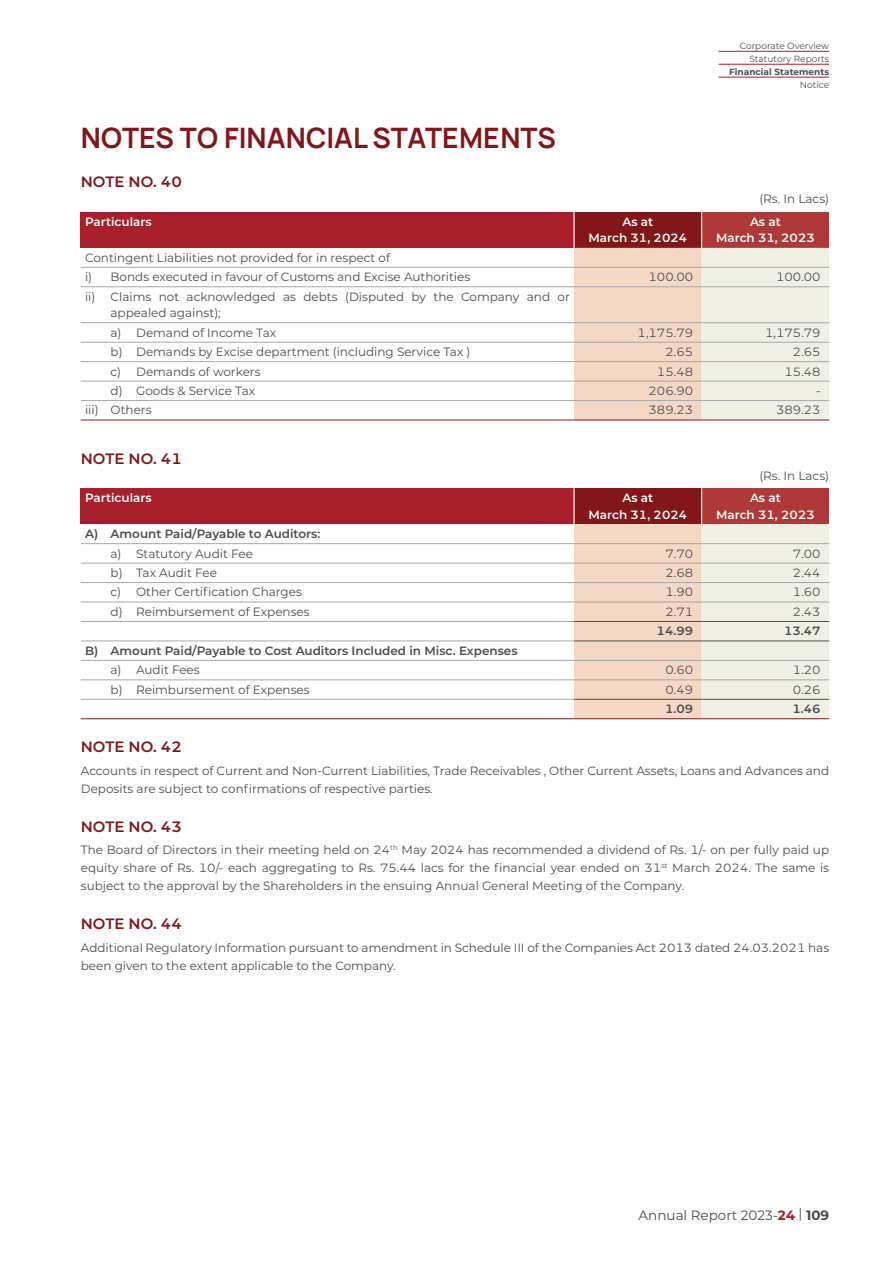
<style>
.page{position:relative;width:893px;height:1263px;background:#fff}
.page>*{position:absolute;margin:0;border:0;box-sizing:border-box;transform-origin:0 0}
.t1{font:700 27px "Manrope";color:#821619}
.t2{font:600 15px "Montserrat";color:#821619}
.t3{font:13.5px "Montserrat";color:#4d4d4f}
.t4{font:12px/18px "Montserrat";color:#4d4d4f}
.t5{font:600 12px "Montserrat";color:#4d4d4f}
.t6{font:600 12px/16.5px "Montserrat";color:#fff;text-align:center}
.t7{font:9px/12.9px "Montserrat";color:#4d4d4f;text-align:right}
.t8{font:700 9px "Montserrat";color:#4d4d4f}
.s1{font-weight:700;color:#a9212a}
.s2{font-weight:700}
</style>
<div class="page">
<hr style="left:719px;top:51px;width:110px;height:1px;background:#a9212a">
<hr style="left:719px;top:64px;width:110px;height:1px;background:#a9212a">
<hr style="left:719px;top:77px;width:110px;height:1px;background:#a9212a">
<div style="left:81px;top:212px;width:493px;height:36px;background:#a7202c"></div>
<div style="left:574px;top:212px;width:128px;height:36px;background:#821619"></div>
<div style="left:702px;top:212px;width:127px;height:36px;background:#ae3938"></div>
<svg style="left:574px;top:248px;width:255px;height:172px;background:#f0e1d2"></svg>
<hr style="left:81px;top:400px;width:493px;height:1px;background:#a7a9ac">
<hr style="left:81px;top:420px;width:493px;height:1px;background:#821619">
<hr style="left:702px;top:400px;width:127px;height:1px;background:#a7a9ac">
<hr style="left:702px;top:420px;width:127px;height:1px;background:#821619">
<hr style="left:574px;top:400px;width:128px;height:1px;background:#a7a9ac">
<hr style="left:574px;top:420px;width:128px;height:1px;background:#821619">
<hr style="left:81px;top:267px;width:493px;height:1px;background:#a7a9ac">
<hr style="left:574px;top:267px;width:128px;height:1px;background:#a7a9ac">
<hr style="left:702px;top:267px;width:127px;height:1px;background:#a7a9ac">
<hr style="left:81px;top:286px;width:493px;height:1px;background:#a7a9ac">
<hr style="left:81px;top:322px;width:493px;height:1px;background:#a7a9ac">
<hr style="left:81px;top:342px;width:493px;height:1px;background:#a7a9ac">
<hr style="left:81px;top:361px;width:493px;height:1px;background:#a7a9ac">
<hr style="left:81px;top:381px;width:493px;height:1px;background:#a7a9ac">
<hr style="left:574px;top:286px;width:128px;height:1px;background:#a7a9ac">
<hr style="left:574px;top:322px;width:128px;height:1px;background:#a7a9ac">
<hr style="left:574px;top:342px;width:128px;height:1px;background:#a7a9ac">
<hr style="left:574px;top:361px;width:128px;height:1px;background:#a7a9ac">
<hr style="left:574px;top:381px;width:128px;height:1px;background:#a7a9ac">
<hr style="left:573px;top:212px;width:2px;height:36px;background:#fff">
<hr style="left:701px;top:212px;width:1px;height:36px;background:#fff">
<hr style="left:702px;top:286px;width:127px;height:1px;background:#a7a9ac">
<hr style="left:702px;top:322px;width:127px;height:1px;background:#a7a9ac">
<hr style="left:702px;top:342px;width:127px;height:1px;background:#a7a9ac">
<hr style="left:702px;top:361px;width:127px;height:1px;background:#a7a9ac">
<hr style="left:702px;top:381px;width:127px;height:1px;background:#a7a9ac">
<div style="left:81px;top:488px;width:493px;height:36px;background:#a7202c"></div>
<div style="left:574px;top:488px;width:128px;height:36px;background:#821619"></div>
<div style="left:702px;top:488px;width:127px;height:36px;background:#ae3938"></div>
<svg style="left:574px;top:524px;width:255px;height:194px;background:#f0e2d3"></svg>
<hr style="left:702px;top:621px;width:127px;height:1px;background:#4d4d4f">
<hr style="left:702px;top:640px;width:127px;height:1px;background:#4d4d4f">
<hr style="left:574px;top:621px;width:128px;height:1px;background:#4d4d4f">
<hr style="left:574px;top:640px;width:128px;height:1px;background:#4d4d4f">
<hr style="left:81px;top:699px;width:493px;height:1px;background:#a7a9ac">
<hr style="left:81px;top:718px;width:493px;height:1px;background:#821619">
<hr style="left:702px;top:699px;width:127px;height:1px;background:#4d4d4f">
<hr style="left:702px;top:718px;width:127px;height:1px;background:#821619">
<hr style="left:574px;top:699px;width:128px;height:1px;background:#4d4d4f">
<hr style="left:574px;top:718px;width:128px;height:1px;background:#821619">
<hr style="left:81px;top:543px;width:493px;height:1px;background:#a7a9ac">
<hr style="left:574px;top:543px;width:128px;height:1px;background:#a7a9ac">
<hr style="left:702px;top:543px;width:127px;height:1px;background:#a7a9ac">
<hr style="left:81px;top:563px;width:493px;height:1px;background:#a7a9ac">
<hr style="left:81px;top:582px;width:493px;height:1px;background:#a7a9ac">
<hr style="left:81px;top:602px;width:493px;height:1px;background:#a7a9ac">
<hr style="left:81px;top:621px;width:493px;height:1px;background:#a7a9ac">
<hr style="left:81px;top:640px;width:493px;height:1px;background:#a7a9ac">
<hr style="left:81px;top:660px;width:493px;height:1px;background:#a7a9ac">
<hr style="left:81px;top:679px;width:493px;height:1px;background:#a7a9ac">
<hr style="left:574px;top:563px;width:128px;height:1px;background:#a7a9ac">
<hr style="left:574px;top:582px;width:128px;height:1px;background:#a7a9ac">
<hr style="left:574px;top:602px;width:128px;height:1px;background:#a7a9ac">
<hr style="left:574px;top:660px;width:128px;height:1px;background:#a7a9ac">
<hr style="left:574px;top:679px;width:128px;height:1px;background:#a7a9ac">
<hr style="left:573px;top:488px;width:2px;height:36px;background:#fff">
<hr style="left:701px;top:488px;width:1px;height:36px;background:#fff">
<hr style="left:702px;top:563px;width:127px;height:1px;background:#a7a9ac">
<hr style="left:702px;top:582px;width:127px;height:1px;background:#a7a9ac">
<hr style="left:702px;top:602px;width:127px;height:1px;background:#a7a9ac">
<hr style="left:702px;top:660px;width:127px;height:1px;background:#a7a9ac">
<hr style="left:702px;top:679px;width:127px;height:1px;background:#a7a9ac">
<h1 class="t1" style="left:81px;top:120px;width:477px">NOTES TO FINANCIAL STATEMENTS</h1>
<p class="t2" style="left:81px;top:171px;width:103px">NOTE NO. 40</p>
<p class="t7" style="left:740px;top:39px;width:91px">Corporate Overview<br>Statutory Reports</p>
<p class="t8" style="left:729px;top:65px;width:101px">Financial Statements</p>
<p class="t7" style="left:800px;top:78px;width:31px">Notice</p>
<p class="t4" style="left:759px;top:190px;width:71px">(Rs. In Lacs)</p>
<p class="t6" style="left:85px;top:213px;width:68px">Particulars</p>
<p class="t6" style="left:588px;top:213px;width:100px">As at<br>March 31, 2024</p>
<p class="t6" style="left:716px;top:213px;width:100px">As at<br>March 31, 2023</p>
<p class="t4" style="left:85px;top:247px;width:387px;line-height:19.5px">Contingent Liabilities not provided for in respect of<br>i) Bonds executed in favour of Customs and Excise Authorities</p>
<p class="t4" style="left:649px;top:268px;width:46px">100.00</p>
<p class="t4" style="left:776px;top:268px;width:46px">100.00</p>
<p class="t4" style="left:111px;top:288px;width:461px;line-height:16.5px;text-indent:-26px">ii) Claims not acknowledged as debts (Disputed by the Company and or appealed against);</p>
<p class="t4" style="left:111px;top:323px;width:167px">a) Demand of Income Tax</p>
<p class="t4" style="left:638px;top:323px;width:57px">1,175.79</p>
<p class="t4" style="left:765px;top:323px;width:57px">1,175.79</p>
<p class="t4" style="left:111px;top:342px;width:361px">b) Demands by Excise department (including Service Tax )</p>
<p class="t4" style="left:665px;top:342px;width:29px">2.65</p>
<p class="t4" style="left:793px;top:342px;width:29px">2.65</p>
<p class="t4" style="left:111px;top:362px;width:151px">c) Demands of workers</p>
<p class="t4" style="left:657px;top:362px;width:38px">15.48</p>
<p class="t4" style="left:784px;top:362px;width:38px">15.48</p>
<p class="t4" style="left:111px;top:381px;width:146px">d) Goods &amp; Service Tax</p>
<p class="t4" style="left:649px;top:381px;width:46px">206.90</p>
<p class="t4" style="left:816px;top:381px;width:6px">-</p>
<p class="t4" style="left:85px;top:401px;width:68px">iii) Others</p>
<p class="t4" style="left:649px;top:401px;width:46px">389.23</p>
<p class="t4" style="left:776px;top:401px;width:46px">389.23</p>
<p class="t2" style="left:81px;top:448px;width:103px">NOTE NO. 41</p>
<p class="t4" style="left:759px;top:466px;width:71px">(Rs. In Lacs)</p>
<p class="t6" style="left:85px;top:489px;width:68px">Particulars</p>
<p class="t6" style="left:588px;top:489px;width:100px">As at<br>March 31, 2024</p>
<p class="t6" style="left:716px;top:489px;width:100px">As at<br>March 31, 2023</p>
<p class="t5" style="left:85px;top:525px;width:237px">A) Amount Paid/Payable to Auditors:</p>
<p class="t4" style="left:111px;top:544px;width:144px">a) Statutory Audit Fee</p>
<p class="t4" style="left:665px;top:544px;width:29px">7.70</p>
<p class="t4" style="left:793px;top:544px;width:29px">7.00</p>
<p class="t4" style="left:111px;top:563px;width:108px">b) Tax Audit Fee</p>
<p class="t4" style="left:665px;top:563px;width:29px">2.68</p>
<p class="t4" style="left:793px;top:563px;width:29px">2.44</p>
<p class="t4" style="left:111px;top:583px;width:193px">c) Other Certification Charges</p>
<p class="t4" style="left:665px;top:583px;width:29px">1.90</p>
<p class="t4" style="left:793px;top:583px;width:29px">1.60</p>
<p class="t4" style="left:111px;top:602px;width:201px">d) Reimbursement of Expenses</p>
<p class="t4" style="left:665px;top:602px;width:29px">2.71</p>
<p class="t4" style="left:793px;top:602px;width:29px">2.43</p>
<p class="t5" style="left:657px;top:623px;width:38px">14.99</p>
<p class="t5" style="left:784px;top:623px;width:38px">13.47</p>
<p class="t5" style="left:85px;top:642px;width:434px">B) Amount Paid/Payable to Cost Auditors Included in Misc. Expenses</p>
<p class="t4" style="left:111px;top:661px;width:91px">a) Audit Fees</p>
<p class="t4" style="left:665px;top:661px;width:29px">0.60</p>
<p class="t4" style="left:793px;top:661px;width:29px">1.20</p>
<p class="t4" style="left:111px;top:680px;width:201px">b) Reimbursement of Expenses</p>
<p class="t4" style="left:665px;top:680px;width:29px">0.49</p>
<p class="t4" style="left:793px;top:680px;width:29px">0.26</p>
<p class="t5" style="left:665px;top:700px;width:30px">1.09</p>
<p class="t5" style="left:793px;top:700px;width:30px">1.46</p>
<p class="t2" style="left:81px;top:736px;width:103px">NOTE NO. 42</p>
<p class="t4" style="left:81px;top:761px;width:750px">Accounts in respect of Current and Non-Current Liabilities, Trade Receivables , Other Current Assets, Loans and Advances and<br>Deposits are subject to confirmations of respective parties.</p>
<p class="t2" style="left:81px;top:816px;width:103px">NOTE NO. 43</p>
<p class="t4" style="left:81px;top:840px;width:750px;text-align:justify">The Board of Directors in their meeting held on 24<sup>th</sup> May 2024 has recommended a dividend of Rs. 1/- on per fully paid up equity share of Rs. 10/- each aggregating to Rs. 75.44 lacs for the financial year ended on 31<sup>st</sup> March 2024. The same is subject to the approval by the Shareholders in the ensuing Annual General Meeting of the Company.</p>
<p class="t2" style="left:81px;top:913px;width:103px">NOTE NO. 44</p>
<p class="t4" style="left:81px;top:938px;width:750px">Additional Regulatory Information pursuant to amendment in Schedule III of the Companies Act 2013 dated 24.03.2021 has been given to the extent applicable to the Company.</p>
<p class="t3" style="left:639px;top:1206px;width:192px">Annual Report 2023-<span class="s1">24</span> | <span class="s2">109</span></p>
</div>
